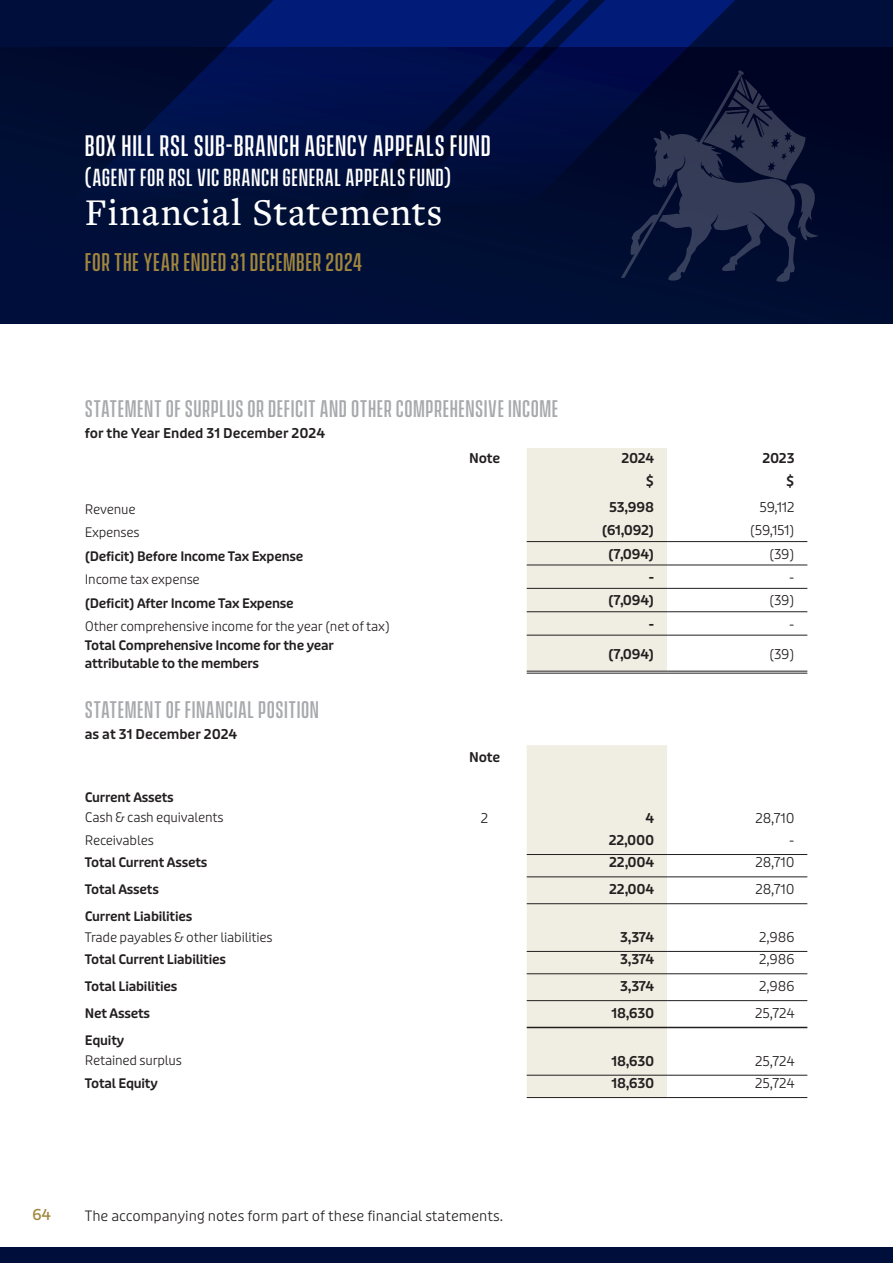
<style>
.page{position:relative;width:893px;height:1263px;background:#fff}
.page>*{position:absolute;margin:0;border:0;box-sizing:border-box;transform-origin:0 0}
.BHR_SubHeading2{font:500 39.3px "Freight Text Pro";letter-spacing:.015em;color:#fff}
.BHR_SubHeading2-2{font:500 27px "Vanguard CF";letter-spacing:.025em;color:#fff}
.BHR_SubHeading3{font:500 23.25px "Vanguard CF";letter-spacing:.025em;color:#a1863d}
.BHR_SubHeading2-3{font:500 22.5px "Vanguard CF";letter-spacing:.025em;color:#fff}
.BHR_SubHeading3-2{font:500 21.9px "Vanguard CF";letter-spacing:.025em;color:#a7a9ac}
.t1{font:15px "Puffin Display Soft Medm";color:#a1863d}
.t2{font:300 14.25px "Puffin Display Soft";color:#231f20}
.BHR_-_Fin_Numerals{font:600 13.5px "Puffin Display Soft";letter-spacing:-.015em;color:#231f20}
.BHR_-_Fin_Numerals-2{font:300 13.5px "Puffin Display Soft";letter-spacing:-.015em;color:#231f20}
.BHR_-_Fin_BodyText{font:600 13.2px/18px "Puffin Display Soft";letter-spacing:-.015em;color:#231f20}
.BHR_-_Fin_BodyText-2{font:300 13.2px "Puffin Display Soft";letter-spacing:-.015em;color:#231f20}
</style>
<div class="page">
<div style="left:0;top:47px;width:893px;height:276px;background:linear-gradient(to right,#000f3e,#000c2e)"></div>
<div style="left:0;top:0;width:893px;height:47px;background:#000e3c"></div>
<svg style="left:588px;top:0;width:179px;height:257px"></svg>
<svg style="left:17px;top:0;width:571px;height:257px;background:#000f3e"></svg>
<svg style="left:379px;top:0;width:242px;height:193px;background:#000f4b"></svg>
<div style="left:0;top:1247px;width:893px;height:16px;background:#000e3c"></div>
<svg style="left:621px;top:70px;width:199px;height:213px;background:#121a3a"></svg>
<div style="left:527px;top:448px;width:140px;height:223px;background:#f0ede2"></div>
<hr style="left:527px;top:541px;width:140px;height:1px;background:#231f20">
<hr style="left:667px;top:541px;width:140px;height:1px;background:#231f20">
<hr style="left:527px;top:565px;width:140px;height:1px;background:#231f20">
<hr style="left:667px;top:565px;width:140px;height:1px;background:#231f20">
<hr style="left:527px;top:588px;width:140px;height:1px;background:#231f20">
<hr style="left:667px;top:588px;width:140px;height:1px;background:#231f20">
<hr style="left:527px;top:611px;width:140px;height:1px;background:#231f20">
<hr style="left:667px;top:611px;width:140px;height:1px;background:#231f20">
<hr style="left:527px;top:635px;width:140px;height:1px;background:#231f20">
<hr style="left:667px;top:635px;width:140px;height:1px;background:#231f20">
<hr style="left:527px;top:671px;width:140px;height:1px;background:#231f20">
<hr style="left:527px;top:673px;width:140px;height:1px;background:#231f20">
<hr style="left:667px;top:671px;width:140px;height:1px;background:#231f20">
<hr style="left:667px;top:673px;width:140px;height:1px;background:#231f20">
<div style="left:527px;top:745px;width:140px;height:352px;background:#f0ede2"></div>
<hr style="left:527px;top:1075px;width:140px;height:1px;background:#231f20">
<hr style="left:667px;top:1075px;width:140px;height:1px;background:#231f20">
<hr style="left:527px;top:1097px;width:140px;height:1px;background:#231f20">
<hr style="left:667px;top:1097px;width:140px;height:1px;background:#231f20">
<hr style="left:527px;top:854px;width:140px;height:1px;background:#231f20">
<hr style="left:667px;top:854px;width:140px;height:1px;background:#231f20">
<hr style="left:527px;top:876px;width:140px;height:1px;background:#231f20">
<hr style="left:667px;top:876px;width:140px;height:1px;background:#231f20">
<hr style="left:527px;top:903px;width:140px;height:1px;background:#231f20">
<hr style="left:667px;top:903px;width:140px;height:1px;background:#231f20">
<hr style="left:527px;top:951px;width:140px;height:1px;background:#231f20">
<hr style="left:667px;top:951px;width:140px;height:1px;background:#231f20">
<hr style="left:527px;top:973px;width:140px;height:1px;background:#231f20">
<hr style="left:667px;top:973px;width:140px;height:1px;background:#231f20">
<hr style="left:527px;top:1000px;width:140px;height:1px;background:#231f20">
<hr style="left:667px;top:1000px;width:140px;height:1px;background:#231f20">
<hr style="left:527px;top:1027px;width:140px;height:1px;background:#231f20">
<hr style="left:667px;top:1027px;width:140px;height:1px;background:#231f20">
<p class="BHR_SubHeading2-2" style="left:85px;top:130px;width:408px">BOX HILL RSL SUB-BRANCH AGENCY APPEALS FUND</p>
<p class="BHR_SubHeading2-3" style="left:85px;top:164px;width:368px">(AGENT FOR RSL VIC BRANCH GENERAL APPEALS FUND)</p>
<p class="BHR_SubHeading2" style="left:85px;top:186px;width:359px">Financial Statements</p>
<p class="BHR_SubHeading3" style="left:85px;top:249px;width:279px">FOR THE YEAR ENDED 31 DECEMBER 2024</p>
<p class="BHR_SubHeading3-2" style="left:85px;top:396px;width:475px">STATEMENT OF SURPLUS OR DEFICIT AND OTHER COMPREHENSIVE INCOME</p>
<p class="BHR_-_Fin_Numerals" style="left:85px;top:425px;width:242px">for the Year Ended 31 December 2024</p>
<p class="BHR_-_Fin_Numerals" style="left:469px;top:450px;width:32px">Note</p>
<p class="BHR_-_Fin_Numerals" style="left:621px;top:450px;width:34px">2024</p>
<p class="BHR_-_Fin_Numerals" style="left:762px;top:450px;width:34px">2023</p>
<p class="BHR_-_Fin_Numerals" style="left:645px;top:474px;width:10px">$</p>
<p class="BHR_-_Fin_Numerals" style="left:786px;top:474px;width:10px">$</p>
<p class="BHR_-_Fin_BodyText-2" style="left:85px;top:501px;width:52px">Revenue</p>
<p class="BHR_-_Fin_Numerals" style="left:609px;top:499px;width:47px">53,998</p>
<p class="BHR_-_Fin_Numerals-2" style="left:759px;top:499px;width:37px">59,112</p>
<p class="BHR_-_Fin_BodyText-2" style="left:85px;top:525px;width:56px">Expenses</p>
<p class="BHR_-_Fin_Numerals" style="left:602px;top:522px;width:54px">(61,092)</p>
<p class="BHR_-_Fin_Numerals-2" style="left:750px;top:523px;width:46px">(59,151)</p>
<p class="BHR_-_Fin_BodyText" style="left:85px;top:547px;width:220px">(Deficit) Before Income Tax Expense</p>
<p class="BHR_-_Fin_Numerals" style="left:608px;top:546px;width:48px">(7,094)</p>
<p class="BHR_-_Fin_Numerals-2" style="left:769px;top:546px;width:27px">(39)</p>
<p class="BHR_-_Fin_BodyText-2" style="left:85px;top:572px;width:117px">Income tax expense</p>
<p class="BHR_-_Fin_Numerals" style="left:648px;top:569px;width:7px">-</p>
<p class="BHR_-_Fin_Numerals-2" style="left:789px;top:569px;width:7px">-</p>
<p class="BHR_-_Fin_BodyText" style="left:85px;top:594px;width:210px">(Deficit) After Income Tax Expense</p>
<p class="BHR_-_Fin_Numerals" style="left:608px;top:593px;width:48px">(7,094)</p>
<p class="BHR_-_Fin_Numerals-2" style="left:769px;top:593px;width:27px">(39)</p>
<p class="BHR_-_Fin_BodyText-2" style="left:85px;top:618px;width:307px">Other comprehensive income for the year (net of tax)</p>
<p class="BHR_-_Fin_Numerals" style="left:648px;top:616px;width:7px">-</p>
<p class="BHR_-_Fin_Numerals-2" style="left:789px;top:616px;width:7px">-</p>
<p class="BHR_-_Fin_BodyText" style="left:85px;top:636px;width:250px">Total Comprehensive Income for the year attributable to the members</p>
<p class="BHR_-_Fin_Numerals" style="left:608px;top:646px;width:48px">(7,094)</p>
<p class="BHR_-_Fin_Numerals-2" style="left:769px;top:646px;width:27px">(39)</p>
<p class="BHR_SubHeading3-2" style="left:85px;top:697px;width:236px">STATEMENT OF FINANCIAL POSITION</p>
<p class="BHR_-_Fin_Numerals" style="left:85px;top:726px;width:154px">as at 31 December 2024</p>
<p class="BHR_-_Fin_Numerals" style="left:469px;top:749px;width:32px">Note</p>
<p class="BHR_-_Fin_BodyText" style="left:85px;top:788px;width:90px">Current Assets</p>
<p class="BHR_-_Fin_BodyText-2" style="left:85px;top:810px;width:140px">Cash &amp; cash equivalents</p>
<p class="BHR_-_Fin_Numerals-2" style="left:481px;top:810px;width:9px">2</p>
<p class="BHR_-_Fin_Numerals" style="left:646px;top:810px;width:10px">4</p>
<p class="BHR_-_Fin_Numerals-2" style="left:755px;top:810px;width:41px">28,710</p>
<p class="BHR_-_Fin_BodyText-2" style="left:85px;top:832px;width:70px">Receivables</p>
<p class="BHR_-_Fin_Numerals" style="left:609px;top:832px;width:47px">22,000</p>
<p class="BHR_-_Fin_Numerals-2" style="left:789px;top:832px;width:7px">-</p>
<p class="BHR_-_Fin_BodyText" style="left:85px;top:854px;width:124px">Total Current Assets</p>
<p class="BHR_-_Fin_Numerals" style="left:609px;top:854px;width:47px">22,004</p>
<p class="BHR_-_Fin_Numerals-2" style="left:755px;top:855px;width:41px">28,710</p>
<p class="BHR_-_Fin_BodyText" style="left:85px;top:881px;width:76px">Total Assets</p>
<p class="BHR_-_Fin_Numerals" style="left:609px;top:881px;width:47px">22,004</p>
<p class="BHR_-_Fin_Numerals-2" style="left:755px;top:882px;width:41px">28,710</p>
<p class="BHR_-_Fin_BodyText" style="left:85px;top:907px;width:109px">Current Liabilities</p>
<p class="BHR_-_Fin_BodyText-2" style="left:85px;top:929px;width:189px">Trade payables &amp; other liabilities</p>
<p class="BHR_-_Fin_Numerals" style="left:620px;top:929px;width:36px">3,374</p>
<p class="BHR_-_Fin_Numerals-2" style="left:759px;top:929px;width:37px">2,986</p>
<p class="BHR_-_Fin_BodyText" style="left:85px;top:951px;width:143px">Total Current Liabilities</p>
<p class="BHR_-_Fin_Numerals" style="left:620px;top:951px;width:36px">3,374</p>
<p class="BHR_-_Fin_Numerals-2" style="left:759px;top:952px;width:37px">2,986</p>
<p class="BHR_-_Fin_BodyText" style="left:85px;top:977px;width:94px">Total Liabilities</p>
<p class="BHR_-_Fin_Numerals" style="left:620px;top:978px;width:36px">3,374</p>
<p class="BHR_-_Fin_Numerals-2" style="left:759px;top:978px;width:37px">2,986</p>
<p class="BHR_-_Fin_BodyText" style="left:85px;top:1004px;width:67px">Net Assets</p>
<p class="BHR_-_Fin_Numerals" style="left:611px;top:1005px;width:44px">18,630</p>
<p class="BHR_-_Fin_Numerals-2" style="left:755px;top:1005px;width:41px">25,724</p>
<p class="BHR_-_Fin_BodyText" style="left:85px;top:1031px;width:41px">Equity</p>
<p class="BHR_-_Fin_BodyText-2" style="left:85px;top:1053px;width:98px">Retained surplus</p>
<p class="BHR_-_Fin_Numerals" style="left:611px;top:1053px;width:44px">18,630</p>
<p class="BHR_-_Fin_Numerals-2" style="left:755px;top:1053px;width:41px">25,724</p>
<p class="BHR_-_Fin_BodyText" style="left:85px;top:1074px;width:74px">Total Equity</p>
<p class="BHR_-_Fin_Numerals" style="left:611px;top:1075px;width:44px">18,630</p>
<p class="BHR_-_Fin_Numerals-2" style="left:755px;top:1075px;width:41px">25,724</p>
<p class="t1" style="left:32px;top:1205px;width:21px">64</p>
<p class="t2" style="left:85px;top:1207px;width:420px">The accompanying notes form part of these financial statements.</p>
</div>
